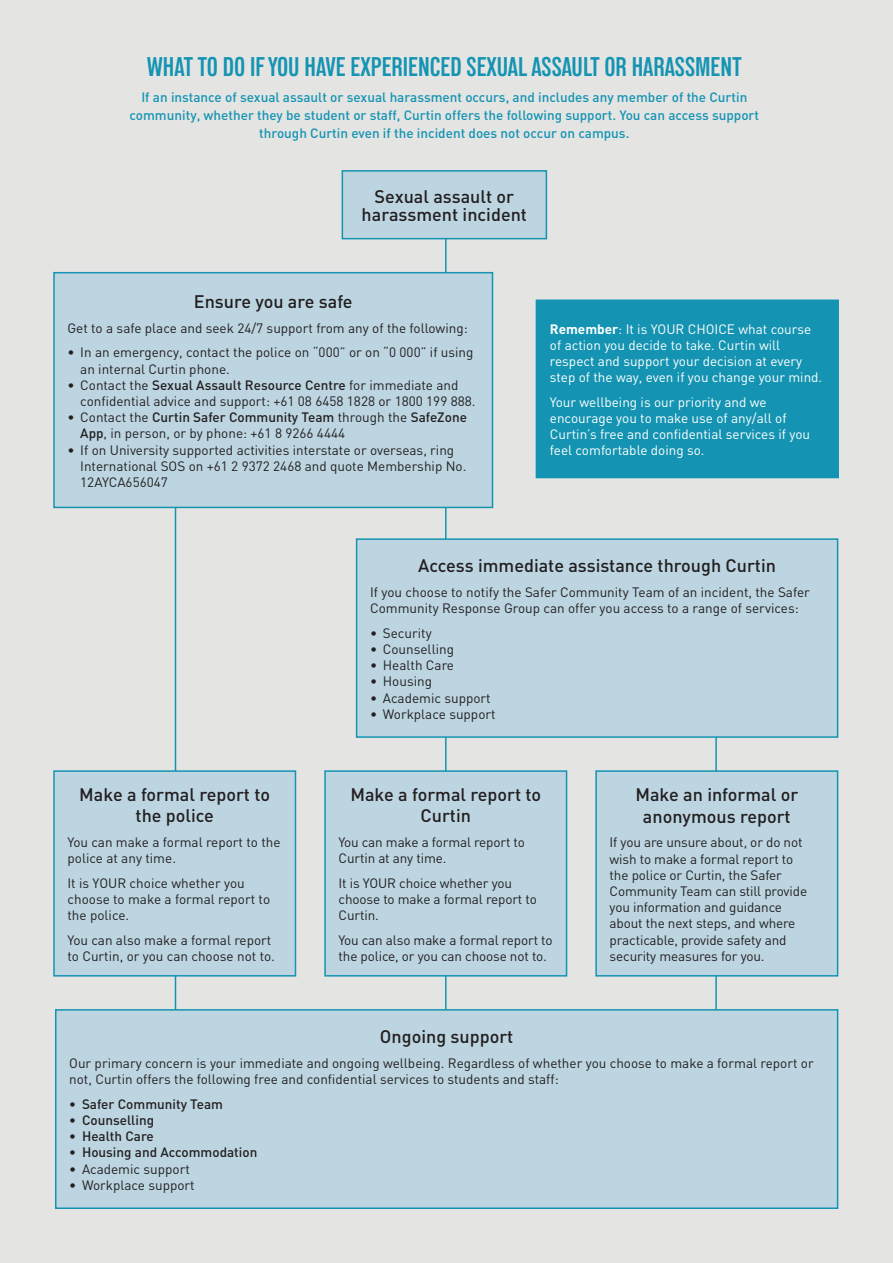
<style>
.page{position:relative;width:893px;height:1263px;background:#e4e4e3}
.page>*{position:absolute;margin:0;border:0;box-sizing:border-box;transform-origin:0 0}
.t1{font:600 condensed 27px "Lorimer No 2 Trial";color:#1494b2}
.t2{font:500 18px/21.6px "DIN";color:#231f20;text-align:center}
.t3{font:13.5px/16.2px "DIN";color:#231f20}
.t4{font:13.5px/16.2px "DIN";color:#fff}
.t5{font:500 13.5px/18px "DIN";color:#1494b2;text-align:center}
.t6{font:500 13.5px "DIN";color:#231f20}
.s1{font-weight:500}
.s2{font-weight:700}
</style>
<div class="page">
<hr style="left:715px;top:649px;width:2px;height:452px;background:#1494b2">
<hr style="left:175px;top:321px;width:1px;height:819px;background:#1494b2">
<hr style="left:445px;top:232px;width:2px;height:818px;background:#1494b2">
<div style="left:342px;top:171px;width:204px;height:68px;background:#bcd5e1"></div>
<div style="left:342px;top:170px;width:205px;height:69px;border:2px solid #1494b2"></div>
<div style="left:54px;top:273px;width:438px;height:234px;background:#bcd5e1"></div>
<div style="left:53px;top:272px;width:440px;height:236px;border:2px solid #1494b2"></div>
<div style="left:357px;top:539px;width:481px;height:198px;background:#bcd5e1"></div>
<div style="left:356px;top:538px;width:482px;height:200px;border:2px solid #1494b2"></div>
<div style="left:54px;top:771px;width:241px;height:205px;background:#bcd5e1"></div>
<div style="left:53px;top:770px;width:243px;height:206px;border:2px solid #1494b2"></div>
<div style="left:596px;top:771px;width:242px;height:205px;background:#bcd5e1"></div>
<div style="left:595px;top:770px;width:243px;height:206px;border:2px solid #1494b2"></div>
<div style="left:325px;top:771px;width:242px;height:205px;background:#bcd5e1"></div>
<div style="left:324px;top:770px;width:243px;height:206px;border:2px solid #1494b2"></div>
<div style="left:56px;top:1010px;width:782px;height:198px;background:#bcd5e1"></div>
<div style="left:55px;top:1009px;width:783px;height:200px;border:2px solid #1494b2"></div>
<div style="left:536px;top:300px;width:302px;height:177px;background:#1494b2"></div>
<div style="left:536px;top:299px;width:303px;height:179px;border:2px solid #1494b2"></div>
<p class="t1" style="left:147px;top:51px;width:597px">WHAT TO DO IF YOU HAVE EXPERIENCED SEXUAL ASSAULT OR HARASSMENT</p>
<p class="t5" style="left:130px;top:88px;width:631px">If an instance of sexual assault or sexual harassment occurs, and includes any member of the Curtin community, whether they be student or staff, Curtin offers the following support. You can access support through Curtin even if the incident does not occur on campus.</p>
<p class="t2" style="left:362px;top:187px;width:167px;line-height:18px">Sexual assault or harassment incident</p>
<p class="t2" style="left:194px;top:290px;width:160px">Ensure you are safe</p>
<p class="t3" style="left:68px;top:319px;width:402px">Get to a safe place and seek 24/7 support from any of the following:</p>
<p class="t3" style="left:80px;top:344px;width:395px;text-indent:-13px">• In an emergency, contact the police on “000” or on “0 000” if using an internal Curtin phone.</p>
<p class="t3" style="left:80px;top:377px;width:397px;text-indent:-13px">• Contact the <span class="s1">Sexual Assault Resource Centre</span> for immediate and confidential advice and support: +61 08 6458 1828 or 1800 199 888.</p>
<p class="t3" style="left:80px;top:409px;width:388px;text-indent:-13px">• Contact the <span class="s1">Curtin Safer Community Team</span> through the <span class="s1">SafeZone<br>App</span>, in person, or by phone: +61 8 9266 4444</p>
<p class="t3" style="left:80px;top:441px;width:388px;text-indent:-13px">• If on University supported activities interstate or overseas, ring<br>International SOS on +61 2 9372 2468 and quote Membership No.<br>12AYCA656047</p>
<p class="t4" style="left:550px;top:320px;width:274px"><span class="s2">Remember</span>: It is YOUR CHOICE what course of action you decide to take. Curtin will respect and support your decision at every step of the way, even if you change your mind.</p>
<p class="t4" style="left:550px;top:394px;width:262px">Your wellbeing is our priority and we encourage you to make use of any/all of Curtin’s free and confidential services if you feel comfortable doing so.</p>
<p class="t2" style="left:79px;top:783px;width:192px">Make a formal report to the police</p>
<p class="t3" style="left:68px;top:834px;width:215px">You can make a formal report to the police at any time.</p>
<p class="t3" style="left:68px;top:875px;width:204px">It is YOUR choice whether you choose to make a formal report to the police.</p>
<p class="t3" style="left:68px;top:932px;width:209px">You can also make a formal report to Curtin, or you can choose not to.</p>
<p class="t2" style="left:418px;top:554px;width:359px">Access immediate assistance through Curtin</p>
<p class="t3" style="left:370px;top:584px;width:441px">If you choose to notify the Safer Community Team of an incident, the Safer<br>Community Response Group can offer you access to a range of services:</p>
<p class="t3" style="left:370px;top:625px;width:63px">• Security</p>
<p class="t3" style="left:370px;top:641px;width:85px">• Counselling</p>
<p class="t3" style="left:370px;top:657px;width:85px">• Health Care</p>
<p class="t3" style="left:370px;top:673px;width:63px">• Housing</p>
<p class="t3" style="left:370px;top:689px;width:122px">• Academic support</p>
<p class="t3" style="left:370px;top:706px;width:127px">• Workplace support</p>
<p class="t2" style="left:350px;top:783px;width:192px">Make a formal report to<br>Curtin</p>
<p class="t3" style="left:339px;top:834px;width:188px">You can make a formal report to<br>Curtin at any time.</p>
<p class="t3" style="left:339px;top:875px;width:200px">It is YOUR choice whether you choose to make a formal report to<br>Curtin.</p>
<p class="t3" style="left:339px;top:932px;width:216px">You can also make a formal report to the police, or you can choose not to.</p>
<p class="t2" style="left:635px;top:783px;width:164px">Make an informal or anonymous report</p>
<p class="t3" style="left:610px;top:834px;width:199px">If you are unsure about, or do not wish to make a formal report to the police or Curtin, the Safer<br>Community Team can still provide you information and guidance about the next steps, and where practicable, provide safety and security measures for you.</p>
<p class="t2" style="left:380px;top:1025px;width:135px">Ongoing support</p>
<p class="t3" style="left:69px;top:1055px;width:746px">Our primary concern is your immediate and ongoing wellbeing. Regardless of whether you choose to make a formal report or not, Curtin offers the following free and confidential services to students and staff:</p>
<p class="t6" style="left:69px;top:1095px;width:155px">• Safer Community Team</p>
<p class="t6" style="left:69px;top:1111px;width:86px">• Counselling</p>
<p class="t6" style="left:69px;top:1128px;width:86px">• Health Care</p>
<p class="t6" style="left:69px;top:1144px;width:190px">• Housing and Accommodation</p>
<p class="t3" style="left:69px;top:1160px;width:122px">• Academic support</p>
<p class="t3" style="left:69px;top:1176px;width:127px">• Workplace support</p>
</div>
